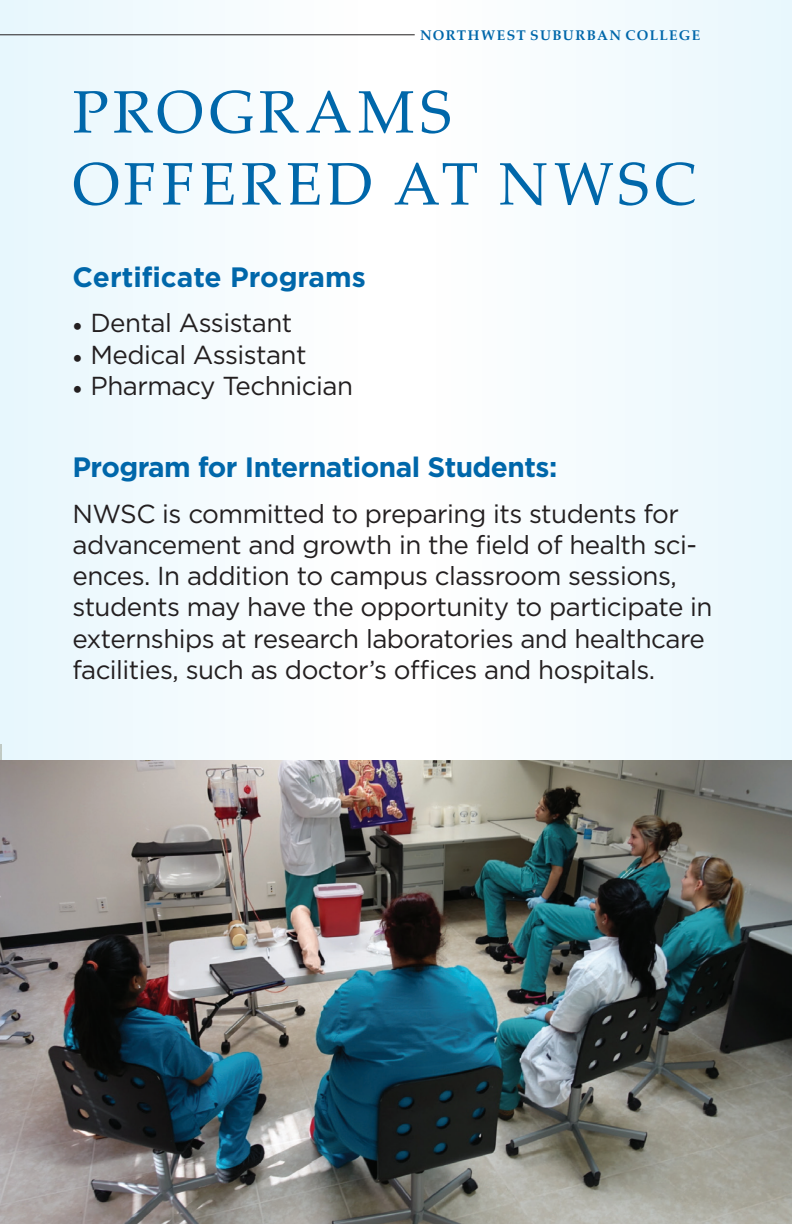
<style>
.page{position:relative;width:792px;height:1224px;background:#fff}
.page>*{position:absolute;margin:0;border:0;box-sizing:border-box;transform-origin:0 0}
.t1{font:60px/72px "Palatino Linotype";letter-spacing:.075em;color:#0067aa}
.t2{font:700 28px "Gotham";letter-spacing:-.02em;color:#0067aa}
.t3{font:700 28px "Gotham";color:#0067aa}
.t4{font:26px/31.2px "Gotham";letter-spacing:-.02em;color:#231f20}
.t5{font:700 14px "Palatino Linotype";letter-spacing:.09em;color:#0067aa}
.s1{font-family:"Minion Pro"}
</style>
<div class="page">
<div style="left:408px;top:0;width:384px;height:1224px;background:#f4fbfe"></div>
<div style="left:0;top:0;width:384px;height:1224px;background:#f3fbfe"></div>
<hr style="left:0;top:34px;width:415px;height:1px;background:#231f20">
<img style="left:0;top:760px;width:792px;height:464px">
<p class="t5" style="left:420px;top:25px;width:282px">NORTHWEST SUBURBAN COLLEGE</p>
<h1 class="t1" style="left:73px;top:74px;width:625px">PROGRAMS<br>OFFERED AT NWSC</h1>
<p class="t3" style="left:73px;top:258px;width:295px">Certificate Programs</p>
<p class="t4" style="left:73px;top:307px;width:221px"><span class="s1">•</span> Dental Assistant</p>
<p class="t4" style="left:73px;top:338px;width:236px"><span class="s1">•</span> Medical Assistant</p>
<p class="t4" style="left:73px;top:370px;width:282px"><span class="s1">•</span> Pharmacy Technician</p>
<p class="t2" style="left:73px;top:449px;width:486px">Program for International Students:</p>
<p class="t4" style="left:73px;top:498px;width:642px">NWSC is committed to preparing its students for advancement and growth in the field of health sci&shy;ences. In addition to campus classroom sessions, students may have the opportunity to participate in externships at research laboratories and healthcare facilities, such as doctor’s offices and hospitals.</p>
</div>
